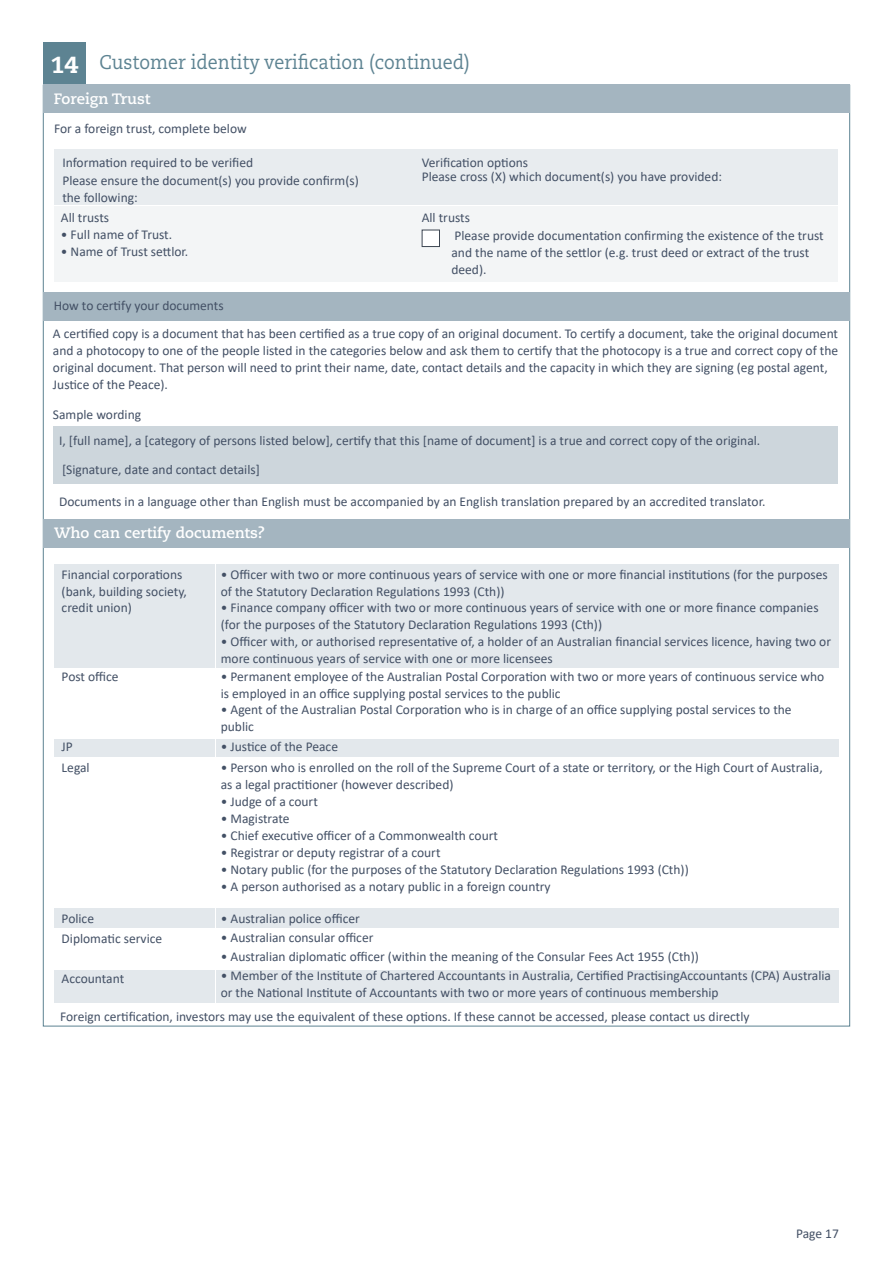
<style>
.page{position:relative;width:893px;height:1263px;background:#fff}
.page>*{position:absolute;margin:0;border:0;box-sizing:border-box;transform-origin:0 0}
.t1{font:800 23.25px "Caecilia LT Pro 85";color:#fff}
.t2{font:19.8px "Caecilia LT Pro 55 Roman";color:#5d8392;scale:.91 1}
.t3{font:700 15px "Caecilia LT Pro 75";color:#fff}
.t4{font:13.5px/17px "Calibri";color:#435065}
</style>
<div class="page">
<div style="left:416px;top:206px;width:422px;height:75px;background:#f3f5f6"></div>
<div style="left:43px;top:42px;width:43px;height:43px;background:#5d8392"></div>
<div style="left:422px;top:230px;width:18px;height:17px;background:#fff;border:1px solid #3d4652"></div>
<div style="left:43px;top:85px;width:807px;height:28px;background:#a4b5c0"></div>
<div style="left:43px;top:293px;width:807px;height:28px;background:#a4b5c0"></div>
<div style="left:54px;top:149px;width:360px;height:55px;background:#e8ecef"></div>
<div style="left:54px;top:206px;width:360px;height:75px;background:#f3f5f6"></div>
<div style="left:416px;top:149px;width:422px;height:55px;background:#e8ecef"></div>
<div style="left:55px;top:565px;width:160px;height:103px;background:#e3e8ec"></div>
<div style="left:55px;top:739px;width:160px;height:18px;background:#e3e8ec"></div>
<div style="left:55px;top:908px;width:160px;height:20px;background:#e3e8ec"></div>
<div style="left:55px;top:970px;width:160px;height:32px;background:#e3e8ec"></div>
<div style="left:217px;top:565px;width:622px;height:103px;background:#e3e8ec"></div>
<div style="left:217px;top:739px;width:622px;height:18px;background:#e3e8ec"></div>
<div style="left:217px;top:908px;width:622px;height:20px;background:#e3e8ec"></div>
<div style="left:217px;top:970px;width:622px;height:32px;background:#e3e8ec"></div>
<div style="left:43px;top:519px;width:807px;height:28px;background:#a4b5c0"></div>
<div style="left:53px;top:426px;width:785px;height:58px;background:#cdd6dc"></div>
<p class="t1" style="left:51px;top:49px;width:29px">14</p>
<p class="t2" style="left:99px;top:49px;width:409px">Customer identity verification (continued)</p>
<p class="t3" style="left:54px;top:88px;width:98px">Foreign Trust</p>
<p class="t4" style="left:54px;top:120px;width:194px">For a foreign trust, complete below</p>
<p class="t4" style="left:62px;top:154px;width:192px">Information required to be verified</p>
<p class="t4" style="left:62px;top:172px;width:298px">Please ensure the document(s) you provide confirm(s)</p>
<p class="t4" style="left:62px;top:189px;width:77px">the following:</p>
<p class="t4" style="left:61px;top:209px;width:50px">All trusts</p>
<p class="t4" style="left:61px;top:226px;width:113px">• Full name of Trust.</p>
<p class="t4" style="left:61px;top:243px;width:129px">• Name of Trust settlor.</p>
<p class="t4" style="left:54px;top:297px;width:171px">How to certify your documents</p>
<p class="t4" style="left:422px;top:154px;width:108px">Verification options</p>
<p class="t4" style="left:422px;top:167px;width:302px">Please cross (X) which document(s) you have provided:</p>
<p class="t4" style="left:422px;top:209px;width:50px">All trusts</p>
<p class="t4" style="left:454px;top:226px;width:371px">Please provide documentation confirming the existence of the trust</p>
<p class="t4" style="left:451px;top:243px;width:359px">and the name of the settlor (e.g. trust deed or extract of the trust</p>
<p class="t4" style="left:451px;top:260px;width:37px">deed).</p>
<p class="t4" style="left:53px;top:324px;width:787px">A certified copy is a document that has been certified as a true copy of an original document. To certify a document, take the original document</p>
<p class="t4" style="left:53px;top:341px;width:787px">and a photocopy to one of the people listed in the categories below and ask them to certify that the photocopy is a true and correct copy of the</p>
<p class="t4" style="left:53px;top:358px;width:776px">original document. That person will need to print their name, date, contact details and the capacity in which they are signing (eg postal agent,<br>Justice of the Peace).</p>
<p class="t4" style="left:53px;top:405px;width:90px">Sample wording</p>
<p class="t4" style="left:59px;top:432px;width:703px">I, [full name], a [category of persons listed below], certify that this [name of document] is a true and correct copy of the original.</p>
<p class="t4" style="left:62px;top:461px;width:199px">[Signature, date and contact details]</p>
<p class="t4" style="left:59px;top:493px;width:708px">Documents in a language other than English must be accompanied by an English translation prepared by an accredited translator.</p>
<p class="t3" style="left:54px;top:522px;width:212px">Who can certify documents?</p>
<p class="t4" style="left:62px;top:565px;width:122px">Financial corporations</p>
<p class="t4" style="left:62px;top:582px;width:127px">(bank, building society,</p>
<p class="t4" style="left:62px;top:599px;width:72px">credit union)</p>
<p class="t4" style="left:221px;top:565px;width:608px">• Officer with two or more continuous years of service with one or more financial institutions (for the purposes</p>
<p class="t4" style="left:221px;top:582px;width:285px">of the Statutory Declaration Regulations 1993 (Cth))</p>
<p class="t4" style="left:221px;top:599px;width:599px">• Finance company officer with two or more continuous years of service with one or more finance companies</p>
<p class="t4" style="left:221px;top:616px;width:383px">(for the purposes of the Statutory Declaration Regulations 1993 (Cth))</p>
<p class="t4" style="left:221px;top:633px;width:612px">• Officer with, or authorised representative of, a holder of an Australian financial services licence, having two or</p>
<p class="t4" style="left:221px;top:650px;width:334px">more continuous years of service with one or more licensees</p>
<p class="t4" style="left:221px;top:667px;width:605px">• Permanent employee of the Australian Postal Corporation with two or more years of continuous service who</p>
<p class="t4" style="left:221px;top:684px;width:341px">is employed in an office supplying postal services to the public</p>
<p class="t4" style="left:221px;top:701px;width:572px">• Agent of the Australian Postal Corporation who is in charge of an office supplying postal services to the</p>
<p class="t4" style="left:221px;top:718px;width:35px">public</p>
<p class="t4" style="left:221px;top:738px;width:119px">• Justice of the Peace</p>
<p class="t4" style="left:62px;top:667px;width:58px">Post office</p>
<p class="t4" style="left:62px;top:738px;width:13px">JP</p>
<p class="t4" style="left:62px;top:759px;width:30px">Legal</p>
<p class="t4" style="left:62px;top:909px;width:34px">Police</p>
<p class="t4" style="left:62px;top:930px;width:102px">Diplomatic service</p>
<p class="t4" style="left:62px;top:969px;width:64px">Accountant</p>
<p class="t4" style="left:221px;top:759px;width:603px">• Person who is enrolled on the roll of the Supreme Court of a state or territory, or the High Court of Australia,</p>
<p class="t4" style="left:221px;top:775px;width:234px">as a legal practitioner (however described)</p>
<p class="t4" style="left:221px;top:792px;width:99px">• Judge of a court</p>
<p class="t4" style="left:221px;top:809px;width:70px">• Magistrate</p>
<p class="t4" style="left:221px;top:826px;width:279px">• Chief executive officer of a Commonwealth court</p>
<p class="t4" style="left:221px;top:843px;width:221px">• Registrar or deputy registrar of a court</p>
<p class="t4" style="left:221px;top:860px;width:469px">• Notary public (for the purposes of the Statutory Declaration Regulations 1993 (Cth))</p>
<p class="t4" style="left:221px;top:877px;width:331px">• A person authorised as a notary public in a foreign country</p>
<p class="t4" style="left:221px;top:909px;width:141px">• Australian police officer</p>
<p class="t4" style="left:221px;top:928px;width:154px">• Australian consular officer</p>
<p class="t4" style="left:221px;top:948px;width:480px">• Australian diplomatic officer (within the meaning of the Consular Fees Act 1955 (Cth))</p>
<p class="t4" style="left:221px;top:967px;width:612px">• Member of the Institute of Chartered Accountants in Australia, Certified PractisingAccountants (CPA) Australia or the National Institute of Accountants with two or more years of continuous membership</p>
<p class="t4" style="left:60px;top:1007px;width:691px">Foreign certification, investors may use the equivalent of these options. If these cannot be accessed, please contact us directly</p>
<p class="t4" style="left:796px;top:1224px;width:44px">Page 17</p>
</div>
